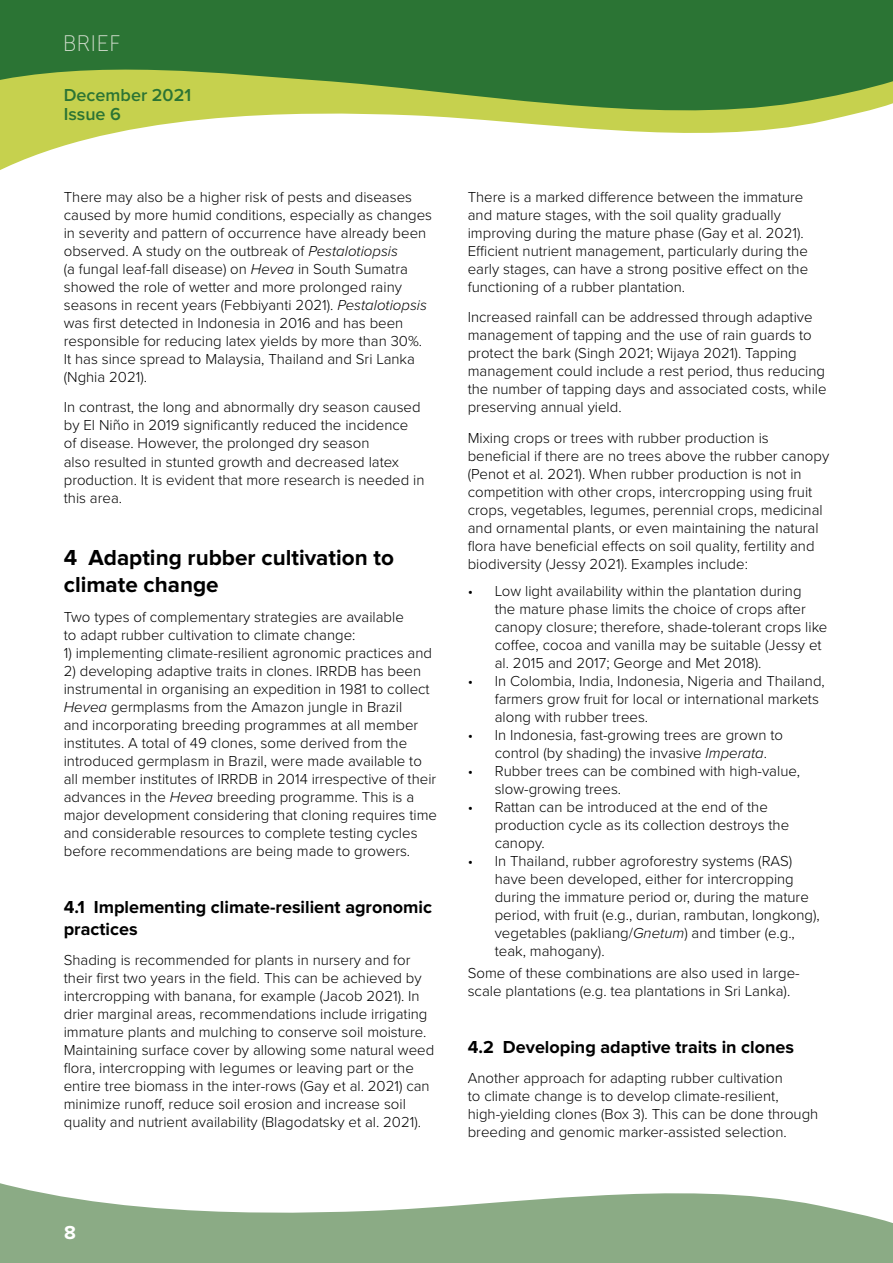
<style>
.page{position:relative;width:893px;height:1263px;background:#fff}
.page>*{position:absolute;margin:0;border:0;box-sizing:border-box;transform-origin:0 0}
.t1{font:700 22.5px/27px "Proxima Nova";color:#000}
.t2{font:22.5px "Museo Sans 100";color:#d2ddce}
.t3{font:700 19.5px "Proxima Nova";color:#fff}
.t4{font:700 18px/21.6px "Proxima Nova";color:#000}
.t5{font:600 18px/19.5px "Proxima Nova";color:#2b7434}
.t6{font:300 15px/18px "Proxima Nova";color:#000}
.s1{font-style:italic}
</style>
<div class="page">
<svg style="left:0;top:1183px;width:893px;height:80px;fill:#8bab85"></svg>
<div style="left:0;top:0;width:893px;height:103px;background:#2b7434"></div>
<svg style="left:0;top:69px;width:892px;height:101px"></svg>
<svg style="left:892px;top:81px;width:1px;height:23px"></svg>
<h1 class="t2" style="left:63px;top:31px;width:60px">BRIEF</h1>
<p class="t5" style="left:64px;top:85px;width:129px">December 2021<br>Issue 6</p>
<p class="t6" style="left:64px;top:187px;width:370px">There may also be a higher risk of pests and diseases caused by more humid conditions, especially as changes in severity and pattern of occurrence have already been observed. A study on the outbreak of <span class="s1">Pestalotiopsis<br></span>(a fungal leaf-fall disease) on <span class="s1">Hevea</span> in South Sumatra showed the role of wetter and more prolonged rainy seasons in recent years (Febbiyanti 2021). <span class="s1">Pestalotiopsis </span>was first detected in Indonesia in 2016 and has been responsible for reducing latex yields by more than 30%.<br>It has since spread to Malaysia, Thailand and Sri Lanka (Nghia 2021).</p>
<p class="t6" style="left:64px;top:398px;width:362px">In contrast, the long and abnormally dry season caused by El Niño in 2019 significantly reduced the incidence of disease. However, the prolonged dry season<br>also resulted in stunted growth and decreased latex production. It is evident that more research is needed in this area.</p>
<h1 class="t1" style="left:64px;top:544px;width:332px">4 Adapting rubber cultivation to climate change</h1>
<p class="t6" style="left:64px;top:607px;width:342px">Two types of complementary strategies are available to adapt rubber cultivation to climate change:</p>
<p class="t6" style="left:64px;top:643px;width:370px">1) implementing climate-resilient agronomic practices and</p>
<p class="t6" style="left:64px;top:661px;width:375px">2) developing adaptive traits in clones. IRRDB has been instrumental in organising an expedition in 1981 to collect <span class="s1">Hevea</span> germplasms from the Amazon jungle in Brazil<br>and incorporating breeding programmes at all member institutes. A total of 49 clones, some derived from the introduced germplasm in Brazil, were made available to all member institutes of IRRDB in 2014 irrespective of their advances in the <span class="s1">Hevea</span> breeding programme. This is a major development considering that cloning requires time and considerable resources to complete testing cycles before recommendations are being made to growers.</p>
<p class="t4" style="left:64px;top:896px;width:370px">4.1 Implementing climate-resilient agronomic practices</p>
<p class="t6" style="left:64px;top:950px;width:372px">Shading is recommended for plants in nursery and for their first two years in the field. This can be achieved by intercropping with banana, for example (Jacob 2021). In drier marginal areas, recommendations include irrigating immature plants and mulching to conserve soil moisture.<br>Maintaining surface cover by allowing some natural weed flora, intercropping with legumes or leaving part or the entire tree biomass in the inter-rows (Gay et al. 2021) can minimize runoff, reduce soil erosion and increase soil quality and nutrient availability (Blagodatsky et al. 2021).</p>
<p class="t6" style="left:468px;top:187px;width:342px">There is a marked difference between the immature and mature stages, with the soil quality gradually improving during the mature phase (Gay et al. 2021).<br>Efficient nutrient management, particularly during the early stages, can have a strong positive effect on the functioning of a rubber plantation.</p>
<p class="t6" style="left:468px;top:308px;width:360px">Increased rainfall can be addressed through adaptive management of tapping and the use of rain guards to protect the bark (Singh 2021; Wijaya 2021). Tapping management could include a rest period, thus reducing the number of tapping days and associated costs, while preserving annual yield.</p>
<p class="t6" style="left:468px;top:428px;width:363px">Mixing crops or trees with rubber production is beneficial if there are no trees above the rubber canopy (Penot et al. 2021). When rubber production is not in competition with other crops, intercropping using fruit crops, vegetables, legumes, perennial crops, medicinal and ornamental plants, or even maintaining the natural flora have beneficial effects on soil quality, fertility and biodiversity (Jessy 2021). Examples include:</p>
<p class="t6" style="left:495px;top:581px;width:334px;text-indent:-27px">• Low light availability within the plantation during<br>the mature phase limits the choice of crops after canopy closure; therefore, shade-tolerant crops like coffee, cocoa and vanilla may be suitable (Jessy et al. 2015 and 2017; George and Met 2018).</p>
<p class="t6" style="left:495px;top:671px;width:332px;text-indent:-27px">• In Colombia, India, Indonesia, Nigeria and Thailand, farmers grow fruit for local or international markets along with rubber trees.</p>
<p class="t6" style="left:495px;top:725px;width:290px;text-indent:-27px">• In Indonesia, fast-growing trees are grown to control (by shading) the invasive <span class="s1">Imperata</span>.</p>
<p class="t6" style="left:495px;top:761px;width:307px;text-indent:-27px">• Rubber trees can be combined with high-value, slow-growing trees.</p>
<p class="t6" style="left:495px;top:797px;width:296px;text-indent:-27px">• Rattan can be introduced at the end of the production cycle as its collection destroys the canopy.</p>
<p class="t6" style="left:495px;top:851px;width:326px;text-indent:-27px">• In Thailand, rubber agroforestry systems (RAS) have been developed, either for intercropping during the immature period or, during the mature period, with fruit (e.g., durian, rambutan, longkong), vegetables (pakliang/<span class="s1">Gnetum</span>) and timber (e.g., teak, mahogany).</p>
<p class="t6" style="left:468px;top:963px;width:333px">Some of these combinations are also used in large&shy;scale plantations (e.g. tea plantations in Sri Lanka).</p>
<p class="t4" style="left:468px;top:1036px;width:328px">4.2 Developing adaptive traits in clones</p>
<p class="t6" style="left:468px;top:1069px;width:352px">Another approach for adapting rubber cultivation<br>to climate change is to develop climate-resilient, high-yielding clones (Box 3). This can be done through breeding and genomic marker-assisted selection.</p>
<h2 class="t3" style="left:64px;top:1221px;width:13px">8</h2>
</div>
